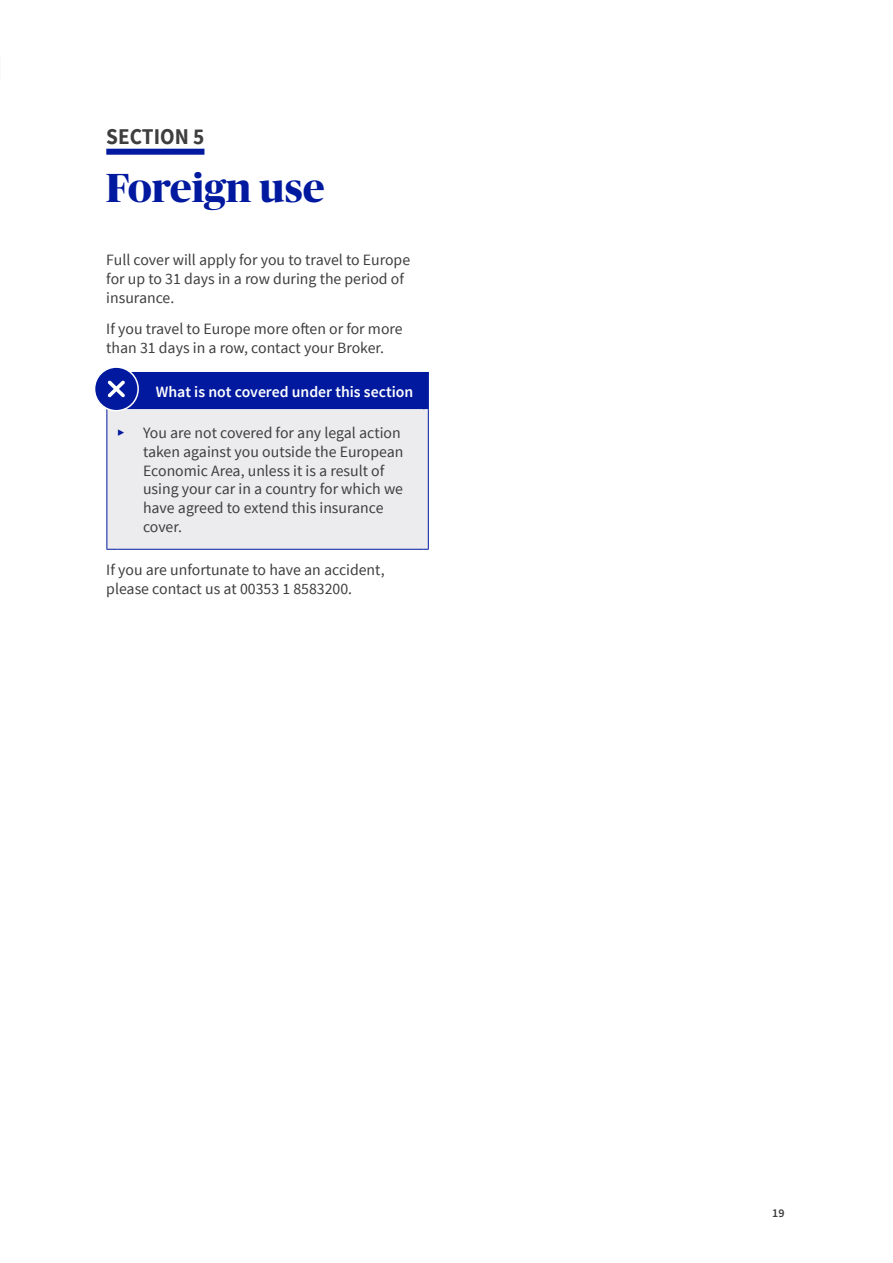
<style>
.page{position:relative;width:893px;height:1263px;background:#fff}
.page>*{position:absolute;margin:0;border:0;box-sizing:border-box;transform-origin:0 0}
._1_Sub_Heading{font:700 40.5px "Publico Banner";letter-spacing:.01em;color:#00199f}
.section{font:700 22.5px "Source Sans Pro";color:#3e3e3f;scale:.95 1}
.Body{font:15.75px/18.9px "Source Sans Pro";color:#3e3e3f}
.Table__White_Semibol{font:600 15.75px "Source Sans Pro";color:#fff}
.t1{font:600 12px "Source Sans Pro";color:#3e3e3f}
.s1{font-size:12px;color:#00199f}
</style>
<div class="page">
<div style="left:106px;top:149px;width:98px;height:6px;background:#00199f"></div>
<div style="left:95px;top:367px;width:43px;height:44px;background:#00199f;border-radius:50%"></div>
<div style="left:94px;top:366px;width:45px;height:45px;border:2px solid #fff;border-radius:50%"></div>
<svg style="left:106px;top:372px;width:323px;height:178px;background:#babfdd"></svg>
<p class="section" style="left:106px;top:123px;width:105px">SECTION 5</p>
<p class="_1_Sub_Heading" style="left:106px;top:159px;width:220px">Foreign use</p>
<p class="Body" style="left:106px;top:250px;width:305px">Full cover will apply for you to travel to Europe for up to 31 days in a row during the period of insurance.</p>
<p class="Body" style="left:106px;top:320px;width:298px">If you travel to Europe more often or for more than 31 days in a row, contact your Broker.</p>
<p class="Table__White_Semibol" style="left:156px;top:381px;width:259px">What is not covered under this section</p>
<p class="Body" style="left:143px;top:423px;width:262px;text-indent:-26px"><span class="s1">▶</span> You are not covered for any legal action taken against you outside the European Economic Area, unless it is a result of using your car in a country for which we have agreed to extend this insurance cover.</p>
<p class="Body" style="left:106px;top:561px;width:280px">If you are unfortunate to have an accident, please contact us at 00353 1 8583200.</p>
<p class="t1" style="left:772px;top:1206px;width:14px">19</p>
</div>
